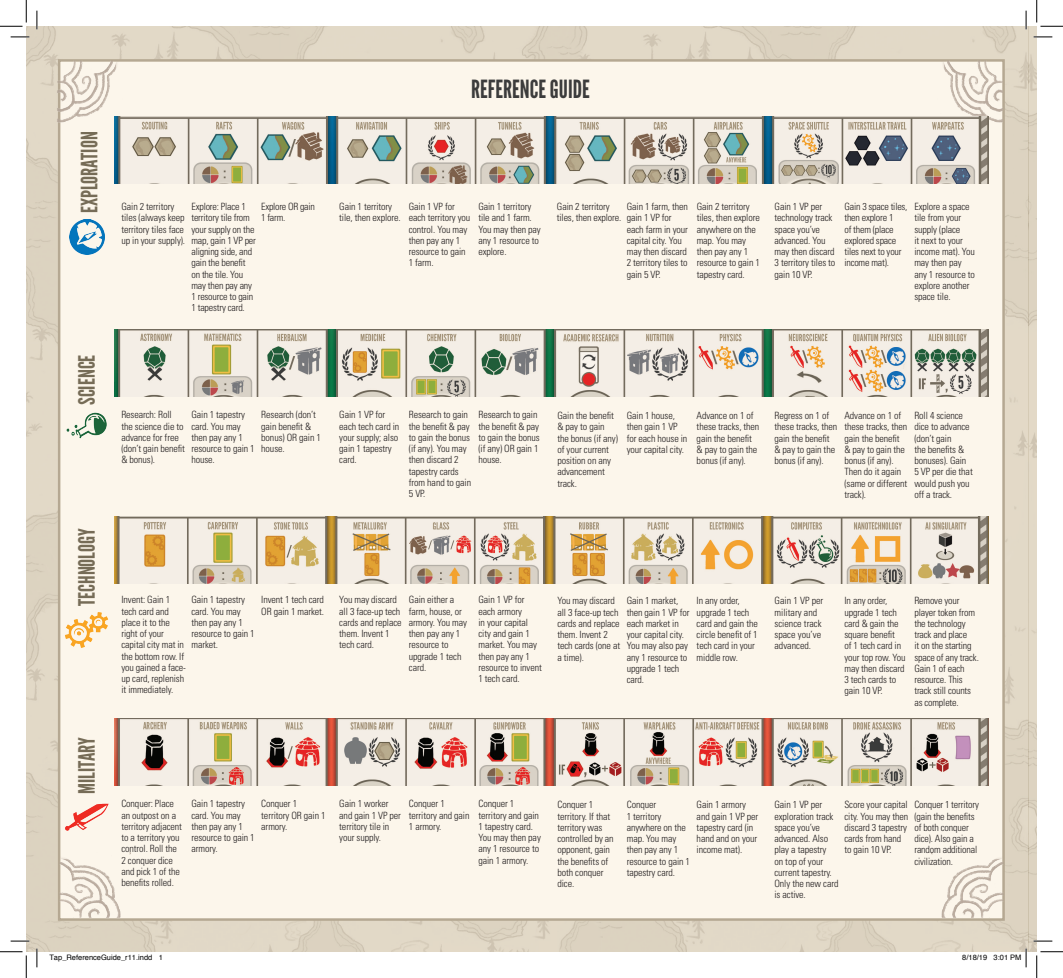
<style>
.page{position:relative;width:1063px;height:978px;background:#fff}
.page>*{position:absolute;margin:0;border:0;box-sizing:border-box;transform-origin:0 0}
.Subhead{font:25px "League Gothic";color:#3c3c3c}
.Subhead-2{font:22.5px "League Gothic";color:#766c57}
.Univers_Cond_8{font:300 condensed 10px/11.2px "Univers";letter-spacing:-.01em;color:#231f20}
.t1{font:7.5px "Helvetica";color:#000}
</style>
<div class="page">
<img style="left:26px;top:26px;width:1010px;height:925px">
<div style="left:58px;top:59px;width:946px;height:861px;background:#fcf6eb;border:2px solid #b5a892"></div>
<img style="left:52px;top:841px;width:79px;height:84px">
<img style="left:931px;top:841px;width:79px;height:84px">
<img style="left:49px;top:53px;width:84px;height:79px">
<img style="left:926px;top:53px;width:84px;height:79px">
<img style="left:69px;top:219px;width:35px;height:35px">
<img style="left:66px;top:412px;width:41px;height:27px">
<img style="left:65px;top:612px;width:43px;height:36px">
<img style="left:65px;top:803px;width:43px;height:28px">
<img style="left:115px;top:116px;width:873px;height:67px">
<img style="left:115px;top:329px;width:873px;height:67px">
<img style="left:115px;top:516px;width:873px;height:67px">
<img style="left:115px;top:718px;width:873px;height:67px">
<svg style="left:11px;top:36px;width:18px;height:2px"></svg>
<svg style="left:1033px;top:36px;width:19px;height:2px"></svg>
<svg style="left:11px;top:940px;width:18px;height:1px"></svg>
<svg style="left:1033px;top:940px;width:19px;height:1px"></svg>
<svg style="left:36px;top:11px;width:2px;height:18px"></svg>
<svg style="left:36px;top:948px;width:2px;height:19px"></svg>
<svg style="left:1025px;top:11px;width:1px;height:18px"></svg>
<svg style="left:0;top:0;width:27px;height:27px"></svg>
<svg style="left:0;top:951px;width:27px;height:26px"></svg>
<svg style="left:1036px;top:0;width:26px;height:27px"></svg>
<svg style="left:1036px;top:951px;width:26px;height:26px"></svg>
<svg style="left:993px;top:948px;width:33px;height:19px"></svg>
<p class="Subhead-2" style="left:76px;top:213px;width:83px;rotate:-90deg">EXPLORATION</p>
<p class="Subhead-2" style="left:73px;top:405px;width:52px;rotate:-90deg">SCIENCE</p>
<p class="Subhead-2" style="left:73px;top:605px;width:79px;rotate:-90deg">TECHNOLOGY</p>
<p class="Subhead-2" style="left:73px;top:793px;width:58px;rotate:-90deg">MILITARY</p>
<p class="Subhead" style="left:471px;top:75px;width:120px">REFERENCE GUIDE</p>
<p class="Univers_Cond_8" style="left:121px;top:201px;width:65px">Gain 2 territory tiles (always keep territory tiles face up in your supply).</p>
<p class="Univers_Cond_8" style="left:191px;top:201px;width:66px">Explore: Place 1 territory tile from your supply on the map, gain 1 VP per aligning side, and gain the benefit on the tile. You may then pay any<br>1 resource to gain<br>1 tapestry card.</p>
<p class="Univers_Cond_8" style="left:261px;top:201px;width:55px">Explore OR gain<br>1 farm.</p>
<p class="Univers_Cond_8" style="left:339px;top:201px;width:63px">Gain 1 territory tile, then explore.</p>
<p class="Univers_Cond_8" style="left:409px;top:201px;width:63px">Gain 1 VP for each territory you control. You may then pay any 1 resource to gain<br>1 farm.</p>
<p class="Univers_Cond_8" style="left:478px;top:201px;width:64px">Gain 1 territory tile and 1 farm.<br>You may then pay any 1 resource to explore.</p>
<p class="Univers_Cond_8" style="left:557px;top:201px;width:66px">Gain 2 territory tiles, then explore.</p>
<p class="Univers_Cond_8" style="left:626px;top:201px;width:63px">Gain 1 farm, then gain 1 VP for each farm in your capital city. You may then discard<br>2 territory tiles to gain 5 VP.</p>
<p class="Univers_Cond_8" style="left:696px;top:201px;width:65px">Gain 2 territory tiles, then explore anywhere on the map. You may then pay any 1 resource to gain 1 tapestry card.</p>
<p class="Univers_Cond_8" style="left:774px;top:201px;width:62px">Gain 1 VP per technology track space you’ve advanced. You may then discard<br>3 territory tiles to gain 10 VP.</p>
<p class="Univers_Cond_8" style="left:844px;top:201px;width:65px">Gain 3 space tiles, then explore 1<br>of them (place explored space tiles next to your income mat).</p>
<p class="Univers_Cond_8" style="left:914px;top:201px;width:62px">Explore a space tile from your supply (place<br>it next to your income mat). You may then pay any 1 resource to explore another space tile.</p>
<p class="Univers_Cond_8" style="left:191px;top:409px;width:65px">Gain 1 tapestry card. You may then pay any 1 resource to gain 1 house.</p>
<p class="Univers_Cond_8" style="left:121px;top:409px;width:65px">Research: Roll the science die to advance for free (don’t gain benefit &amp; bonus).</p>
<p class="Univers_Cond_8" style="left:261px;top:409px;width:61px">Research (don’t gain benefit &amp; bonus) OR gain 1 house.</p>
<p class="Univers_Cond_8" style="left:339px;top:409px;width:62px">Gain 1 VP for each tech card in your supply; also gain 1 tapestry card.</p>
<p class="Univers_Cond_8" style="left:409px;top:409px;width:64px">Research to gain the benefit &amp; pay to gain the bonus (if any). You may then discard 2 tapestry cards from hand to gain<br>5 VP.</p>
<p class="Univers_Cond_8" style="left:478px;top:409px;width:63px">Research to gain the benefit &amp; pay to gain the bonus (if any) OR gain 1 house.</p>
<p class="Univers_Cond_8" style="left:557px;top:410px;width:62px">Gain the benefit &amp; pay to gain the bonus (if any) of your current position on any advancement track.</p>
<p class="Univers_Cond_8" style="left:626px;top:410px;width:62px">Gain 1 house, then gain 1 VP for each house in your capital city.</p>
<p class="Univers_Cond_8" style="left:696px;top:410px;width:64px">Advance on 1 of these tracks, then gain the benefit &amp; pay to gain the bonus (if any).</p>
<p class="Univers_Cond_8" style="left:774px;top:410px;width:64px">Regress on 1 of these tracks, then gain the benefit &amp; pay to gain the bonus (if any).</p>
<p class="Univers_Cond_8" style="left:844px;top:410px;width:64px">Advance on 1 of these tracks, then gain the benefit &amp; pay to gain the bonus (if any).<br>Then do it again (same or different track).</p>
<p class="Univers_Cond_8" style="left:914px;top:410px;width:60px">Roll 4 science dice to advance (don’t gain<br>the benefits &amp; bonuses). Gain<br>5 VP per die that would push you off a track.</p>
<p class="Univers_Cond_8" style="left:121px;top:594px;width:66px">Invent: Gain 1 tech card and place it to the right of your capital city mat in the bottom row. If you gained a face&shy;up card, replenish it immediately.</p>
<p class="Univers_Cond_8" style="left:191px;top:594px;width:65px">Gain 1 tapestry card. You may then pay any 1 resource to gain 1 market.</p>
<p class="Univers_Cond_8" style="left:261px;top:594px;width:64px">Invent 1 tech card<br>OR gain 1 market.</p>
<p class="Univers_Cond_8" style="left:409px;top:594px;width:60px">Gain either a farm, house, or armory. You may then pay any 1 resource to upgrade 1 tech card.</p>
<p class="Univers_Cond_8" style="left:339px;top:594px;width:64px">You may discard all 3 face-up tech cards and replace them. Invent 1 tech card.</p>
<p class="Univers_Cond_8" style="left:478px;top:594px;width:65px">Gain 1 VP for each armory<br>in your capital city and gain 1 market. You may then pay any 1 resource to invent<br>1 tech card.</p>
<p class="Univers_Cond_8" style="left:626px;top:595px;width:64px">Gain 1 market, then gain 1 VP for each market in your capital city.<br>You may also pay any 1 resource to upgrade 1 tech card.</p>
<p class="Univers_Cond_8" style="left:557px;top:595px;width:64px">You may discard all 3 face-up tech cards and replace them. Invent 2 tech cards (one at a time).</p>
<p class="Univers_Cond_8" style="left:696px;top:595px;width:63px">In any order, upgrade 1 tech card and gain the circle benefit of 1 tech card in your middle row.</p>
<p class="Univers_Cond_8" style="left:774px;top:595px;width:50px">Gain 1 VP per military and science track space you’ve advanced.</p>
<p class="Univers_Cond_8" style="left:844px;top:595px;width:63px">In any order, upgrade 1 tech card &amp; gain the square benefit<br>of 1 tech card in your top row. You may then discard<br>3 tech cards to gain 10 VP.</p>
<p class="Univers_Cond_8" style="left:914px;top:595px;width:66px">Remove your player token from the technology track and place<br>it on the starting space of any track.<br>Gain 1 of each resource. This track still counts as complete.</p>
<p class="Univers_Cond_8" style="left:121px;top:798px;width:62px">Conquer: Place an outpost on a territory adjacent to a territory you control. Roll the<br>2 conquer dice and pick 1 of the benefits rolled.</p>
<p class="Univers_Cond_8" style="left:191px;top:798px;width:65px">Gain 1 tapestry card. You may then pay any 1 resource to gain 1 armory.</p>
<p class="Univers_Cond_8" style="left:261px;top:798px;width:66px">Conquer 1 territory OR gain 1 armory.</p>
<p class="Univers_Cond_8" style="left:339px;top:798px;width:63px">Gain 1 worker and gain 1 VP per territory tile in your supply.</p>
<p class="Univers_Cond_8" style="left:409px;top:798px;width:62px">Conquer 1 territory and gain<br>1 armory.</p>
<p class="Univers_Cond_8" style="left:478px;top:798px;width:64px">Conquer 1 territory and gain<br>1 tapestry card.<br>You may then pay any 1 resource to gain 1 armory.</p>
<p class="Univers_Cond_8" style="left:557px;top:799px;width:58px">Conquer 1 territory. If that territory was controlled by an opponent, gain the benefits of both conquer dice.</p>
<p class="Univers_Cond_8" style="left:626px;top:799px;width:65px">Conquer<br>1 territory anywhere on the map. You may then pay any 1 resource to gain 1 tapestry card.</p>
<p class="Univers_Cond_8" style="left:696px;top:799px;width:63px">Gain 1 armory and gain 1 VP per tapestry card (in hand and on your income mat).</p>
<p class="Univers_Cond_8" style="left:774px;top:799px;width:65px">Gain 1 VP per exploration track space you’ve advanced. Also play a tapestry<br>on top of your current tapestry.<br>Only the new card is active.</p>
<p class="Univers_Cond_8" style="left:844px;top:799px;width:65px">Score your capital city. You may then discard 3 tapestry cards from hand to gain 10 VP.</p>
<p class="Univers_Cond_8" style="left:914px;top:799px;width:66px">Conquer 1 territory (gain the benefits of both conquer dice). Also gain a random additional civilization.</p>
<p class="t1" style="left:49px;top:951px;width:115px">Tap_ReferenceGuide_r11.indd 1</p>
<p class="t1" style="left:962px;top:951px;width:61px">8/18/19 3:01 PM</p>
</div>
